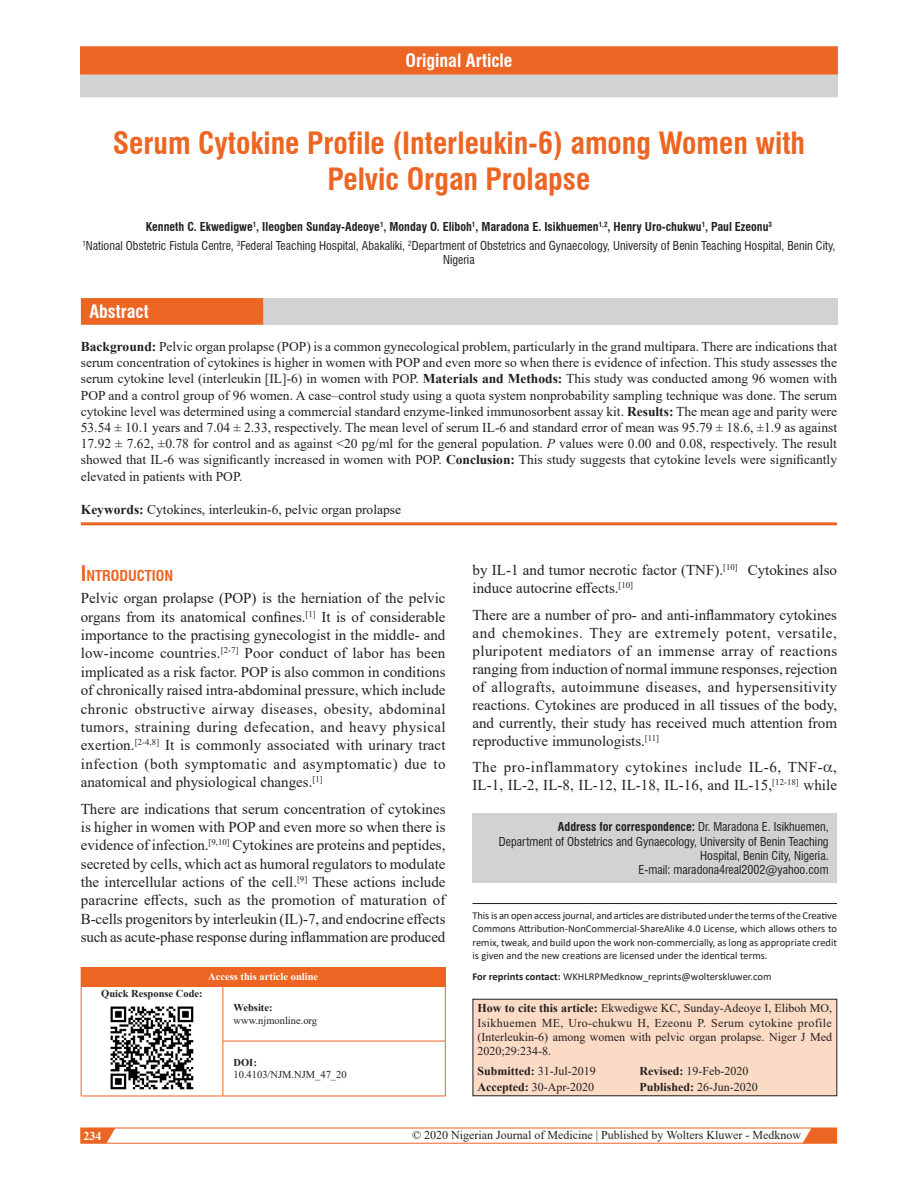
<style>
.page{position:relative;width:918px;height:1188px;background:#fff}
.page>*{position:absolute;margin:0;border:0;box-sizing:border-box;transform-origin:0 0}
.AT{font:700 condensed 30px/36px "Swiss 721 BT";color:#ec6523;text-align:center}
.AH{font:700 condensed 18px "Swiss 721 BT";color:#fff}
.ABSH{font:700 condensed 18px "Swiss 721 BT";color:#fff}
.TX{font:15px/18.3px "Times New Roman";color:#231f20;text-align:justify}
.TX-2{font:15px/18px "Times New Roman";letter-spacing:.035em;color:#231f20}
.t1{font:700 condensed 14.7px "Swiss 721 BT";color:#ec6523}
.ABS{font:13.5px/16.2px "Times New Roman";color:#231f20;text-align:justify}
.KWD{font:13.5px "Times New Roman";color:#231f20}
.HTC{font:12px/14.4px "Times New Roman";color:#231f20;text-align:justify}
.ADD{font:condensed 12px/14.4px "Swiss 721 BT";color:#231f20;text-align:right}
.AFF{font:condensed 12px/14.4px "Swiss 721 BT";color:#231f20;text-align:center}
.AU{font:700 condensed 12px "Swiss 721 BT";color:#231f20}
.HIS{font:12px "Times New Roman";color:#231f20}
.t2{font:700 12px "Times New Roman";color:#fff}
.OS{font:10.5px/13.5px "Calibri";color:#231f20;text-align:justify}
.Website{font:10.5px/12.6px "Times New Roman";color:#231f20}
.ATAO{font:700 10.5px "Times New Roman";color:#fff}
.QRC{font:700 10.5px "Times New Roman";color:#231f20}
.s1{font-weight:700}
.s2{font-style:italic}
.s3{font-size:21px}
</style>
<div class="page">
<div style="left:81px;top:298px;width:756px;height:27px;background:#d1d2d4"></div>
<div style="left:81px;top:298px;width:182px;height:27px;background:#ec6523"></div>
<div style="left:80px;top:46px;width:758px;height:51px;background:#d1d2d4"></div>
<div style="left:81px;top:47px;width:756px;height:27px;background:#ec6523"></div>
<div style="left:80px;top:46px;width:758px;height:29px;border:2px solid #ec6523"></div>
<hr style="left:81px;top:522px;width:756px;height:3px;background:#ec6523">
<div style="left:473px;top:814px;width:364px;height:69px;background:#d1d2d4"></div>
<hr style="left:473px;top:903px;width:364px;height:1px;background:#231f20">
<div style="left:473px;top:999px;width:364px;height:97px;background:#fbdbc5"></div>
<div style="left:473px;top:999px;width:364px;height:97px;border:1px solid #231f20"></div>
<div style="left:81px;top:967px;width:364px;height:19px;background:#ec6523"></div>
<svg style="left:445px;top:967px;width:1px;height:19px"></svg>
<hr style="left:81px;top:986px;width:1px;height:55px;background:#ec6523">
<hr style="left:81px;top:1041px;width:1px;height:55px;background:#ec6523">
<hr style="left:81px;top:986px;width:142px;height:1px;background:#ec6523">
<hr style="left:223px;top:986px;width:1px;height:55px;background:#ec6523">
<hr style="left:223px;top:986px;width:223px;height:1px;background:#ec6523">
<hr style="left:445px;top:986px;width:1px;height:55px;background:#ec6523">
<hr style="left:81px;top:1096px;width:142px;height:1px;background:#ec6523">
<hr style="left:223px;top:1041px;width:1px;height:55px;background:#ec6523">
<hr style="left:223px;top:1041px;width:223px;height:1px;background:#ec6523">
<hr style="left:445px;top:1041px;width:1px;height:55px;background:#ec6523">
<hr style="left:223px;top:1096px;width:223px;height:1px;background:#ec6523">
<img style="left:110px;top:1006px;width:84px;height:84px">
<svg style="left:80px;top:1128px;width:758px;height:16px"></svg>
<p class="AH" style="left:405px;top:50px;width:109px">Original Article</p>
<p class="AT" style="left:113px;top:125px;width:694px">Serum Cytokine Profile (Interleukin‑6) among Women with<br>Pelvic Organ Prolapse</p>
<p class="AU" style="left:146px;top:219px;width:628px">Kenneth C. Ekwedigwe<sup>1</sup>, Ileogben Sunday‑Adeoye<sup>1</sup>, Monday O. Eliboh<sup>1</sup>, Maradona E. Isikhuemen<sup>1,2</sup>, Henry Uro‑chukwu<sup>1</sup>, Paul Ezeonu<sup>3</sup></p>
<p class="AFF" style="left:82px;top:238px;width:755px"><sup>1</sup>National Obstetric Fistula Centre, <sup>3</sup>Federal Teaching Hospital, Abakaliki, <sup>2</sup>Department of Obstetrics and Gynaecology, University of Benin Teaching Hospital, Benin City,<br>Nigeria</p>
<p class="ABSH" style="left:89px;top:301px;width:61px">Abstract</p>
<p class="ABS" style="left:81px;top:338px;width:758px"><span class="s1">Background:</span> Pelvic organ prolapse (POP) is a common gynecological problem, particularly in the grand multipara. There are indications that serum concentration of cytokines is higher in women with POP and even more so when there is evidence of infection. This study assesses the serum cytokine level (interleukin [IL]‑6) in women with POP. <span class="s1">Materials and Methods:</span> This study was conducted among 96 women with POP and a control group of 96 women. A case–control study using a quota system nonprobability sampling technique was done. The serum cytokine level was determined using a commercial standard enzyme‑linked immunosorbent assay kit. <span class="s1">Results:</span> The mean age and parity were 53.54 ± 10.1 years and 7.04 ± 2.33, respectively. The mean level of serum IL‑6 and standard error of mean was 95.79 ± 18.6, ±1.9 as against 17.92 ± 7.62, ±0.78 for control and as against &lt;20 pg/ml for the general population. <span class="s2">P</span> values were 0.00 and 0.08, respectively. The result showed that IL‑6 was significantly increased in women with POP. <span class="s1">Conclusion:</span> This study suggests that cytokine levels were significantly elevated in patients with POP.</p>
<p class="KWD" style="left:81px;top:500px;width:322px"><span class="s1">Keywords:</span> Cytokines, interleukin‑6, pelvic organ prolapse</p>
<h1 class="t1" style="left:81px;top:567px;width:94px"><span class="s3">I</span>NTRODUCTION</h1>
<p class="TX" style="left:81px;top:589px;width:366px">Pelvic organ prolapse (POP) is the herniation of the pelvic organs from its anatomical confines.<sup>[1]</sup> It is of considerable importance to the practising gynecologist in the middle‑ and low‑income countries.<sup>[2‑7]</sup> Poor conduct of labor has been implicated as a risk factor. POP is also common in conditions of chronically raised intra‑abdominal pressure, which include chronic obstructive airway diseases, obesity, abdominal tumors, straining during defecation, and heavy physical exertion.<sup>[2‑4,8]</sup> It is commonly associated with urinary tract infection (both symptomatic and asymptomatic) due to anatomical and physiological changes.<sup>[1]</sup></p>
<p class="TX" style="left:81px;top:799px;width:366px">There are indications that serum concentration of cytokines is higher in women with POP and even more so when there is evidence of infection.<sup>[9,10]</sup> Cytokines are proteins and peptides, secreted by cells, which act as humoral regulators to modulate the intercellular actions of the cell.<sup>[9]</sup> These actions include paracrine effects, such as the promotion of maturation of B‑cells progenitors by interleukin (IL)‑7, and endocrine effects such as acute‑phase response during inflammation are produced</p>
<p class="ATAO" style="left:208px;top:969px;width:111px">Access this article online</p>
<p class="QRC" style="left:101px;top:986px;width:103px">Quick Response Code:</p>
<p class="Website" style="left:234px;top:1001px;width:85px"><span class="s1">Website: </span>www.njmonline.org</p>
<p class="Website" style="left:234px;top:1056px;width:115px"><span class="s1">DOI:<br></span>10.4103/NJM.NJM_47_20</p>
<p class="TX" style="left:472px;top:561px;width:366px">by IL‑1 and tumor necrotic factor (TNF).<sup>[10]</sup> Cytokines also induce autocrine effects.<sup>[10]</sup></p>
<p class="TX" style="left:472px;top:605px;width:366px">There are a number of pro‑ and anti‑inflammatory cytokines and chemokines. They are extremely potent, versatile, pluripotent mediators of an immense array of reactions ranging from induction of normal immune responses, rejection of allografts, autoimmune diseases, and hypersensitivity reactions. Cytokines are produced in all tissues of the body, and currently, their study has received much attention from reproductive immunologists.<sup>[11]</sup></p>
<p class="TX-2" style="left:472px;top:758px;width:366px">The pro‑inflammatory cytokines include IL‑6, TNF‑ ,<br>IL‑1, IL‑2, IL‑8, IL‑12, IL‑18, IL‑16, and IL‑15,<sup>[12‑18]</sup> while</p>
<p class="ADD" style="left:499px;top:820px;width:331px"><span class="s1">Address for correspondence:</span> Dr. Maradona E. Isikhuemen,<br>Department of Obstetrics and Gynaecology, University of Benin Teaching Hospital, Benin City, Nigeria.<br>E‑mail: maradona4real2002@yahoo.com</p>
<p class="OS" style="left:473px;top:908px;width:366px">This is an open access journal, and articles are distributed under the terms of the Creative Commons Attribution‑NonCommercial‑ShareAlike 4.0 License, which allows others to remix, tweak, and build upon the work non‑commercially, as long as appropriate credit is given and the new creations are licensed under the identical terms.</p>
<p class="OS" style="left:473px;top:969px;width:300px"><span class="s1">For reprints contact:</span> WKHLRPMedknow_reprints@wolterskluwer.com</p>
<p class="HTC" style="left:478px;top:1001px;width:356px"><span class="s1">How to cite this article:</span> Ekwedigwe KC, Sunday-Adeoye I, Eliboh MO, Isikhuemen ME, Uro-chukwu H, Ezeonu P. Serum cytokine profile (Interleukin-6) among women with pelvic organ prolapse. Niger J Med 2020;29:234-8.</p>
<p class="HIS" style="left:478px;top:1063px;width:120px"><span class="s1">Submitted:</span> 31-Jul-2019</p>
<p class="HIS" style="left:640px;top:1063px;width:110px"><span class="s1">Revised:</span> 19-Feb-2020</p>
<p class="HIS" style="left:478px;top:1079px;width:118px"><span class="s1">Accepted:</span> 30-Apr-2020</p>
<p class="HIS" style="left:640px;top:1079px;width:120px"><span class="s1">Published:</span> 26-Jun-2020</p>
<p class="t2" style="left:84px;top:1127px;width:19px">234</p>
<p class="HTC" style="left:412px;top:1128px;width:390px">© 2020 Nigerian Journal of Medicine | Published by Wolters Kluwer - Medknow</p>
</div>
